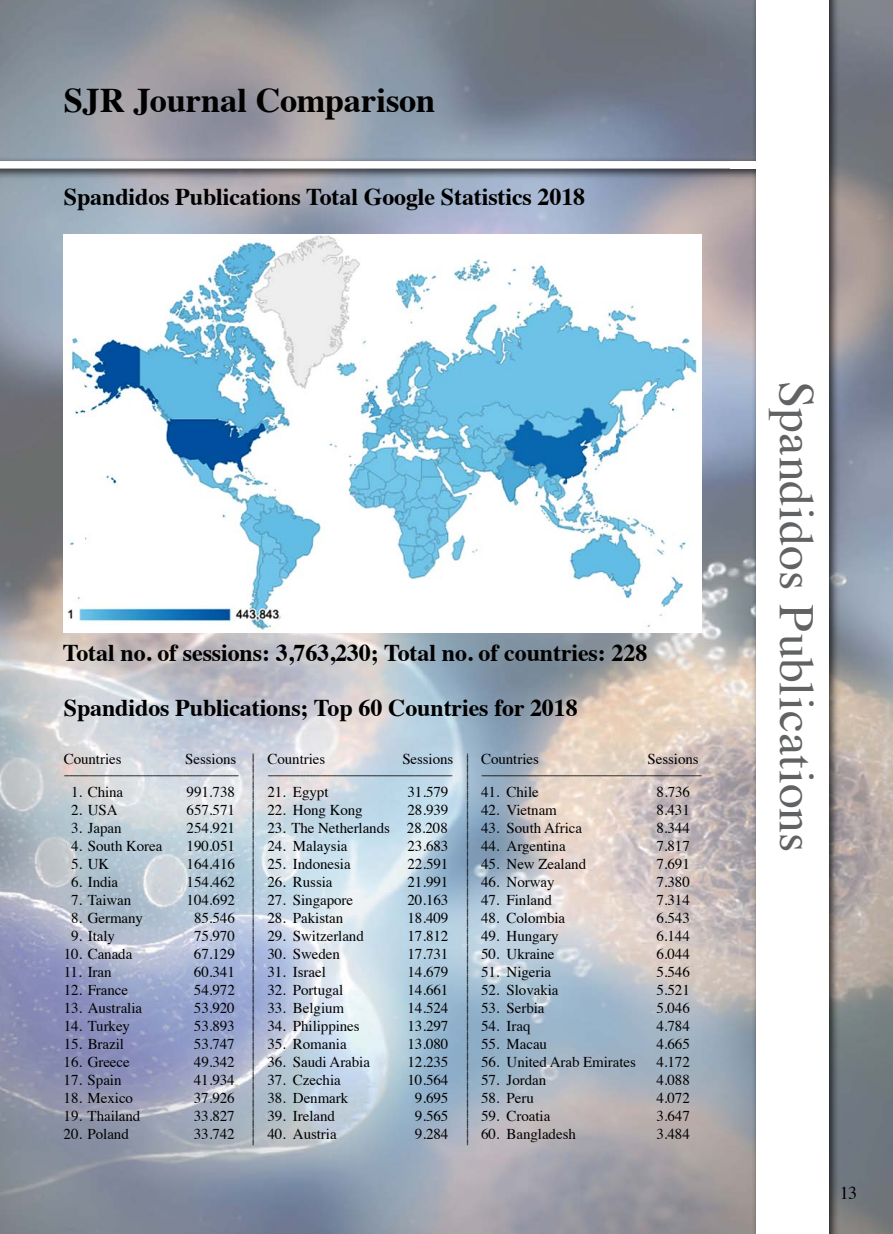
<style>
.page{position:relative;width:893px;height:1234px;background:#fff}
.page>*{position:absolute;margin:0;border:0;box-sizing:border-box;transform-origin:0 0}
.t1{font:49.5px "Times";letter-spacing:.005em;color:#606263}
.t2{font:700 34.5px "Times";letter-spacing:-.01em;color:#000}
.t3{font:700 24px "Times";letter-spacing:-.005em;color:#000}
.t4{font:18px "Times";color:#000}
.t5{font:15px/15px "Times";letter-spacing:-.005em;color:#000;text-align:right}
</style>
<div class="page">
<img style="left:0;top:0;width:893px;height:1233px">
<div style="left:0;top:156px;width:773px;height:23px;background:#000;opacity:.8"></div>
<div style="left:0;top:161px;width:762px;height:7px;background:#fff"></div>
<div style="left:751px;top:0;width:89px;height:1233px;background:#000;opacity:.75"></div>
<div style="left:756px;top:0;width:73px;height:1233px;background:#fff"></div>
<img style="left:64px;top:234px;width:638px;height:398px">
<div style="left:730px;top:161px;width:52px;height:8px;background:#fff"></div>
<h2 class="t2" style="left:64px;top:68px;width:373px">SJR Journal Comparison</h2>
<h3 class="t3" style="left:64px;top:174px;width:523px">Spandidos Publications Total Google Statistics 2018</h3>
<h3 class="t3" style="left:63px;top:629px;width:586px">Total no. of sessions: 3,763,230; Total no. of countries: 228</h3>
<h3 class="t3" style="left:64px;top:684px;width:515px">Spandidos Publications; Top 60 Countries for 2018</h3>
<p class="t5" style="left:64px;top:750px;width:59px">Countries</p>
<p class="t5" style="left:264px;top:752px;width:395px;rotate:90deg">---------------------------------------------------------------------------------------------------------------------</p>
<p class="t5" style="left:478px;top:752px;width:395px;rotate:90deg">---------------------------------------------------------------------------------------------------------------------</p>
<p class="t5" style="left:64px;top:750px;width:177px">Sessions ----------------------------------------------------</p>
<p class="t5" style="left:71px;top:783px;width:54px">1. China</p>
<p class="t5" style="left:187px;top:783px;width:50px">991.738</p>
<p class="t5" style="left:71px;top:801px;width:48px">2. USA</p>
<p class="t5" style="left:187px;top:801px;width:50px">657.571</p>
<p class="t5" style="left:71px;top:819px;width:52px">3. Japan</p>
<p class="t5" style="left:187px;top:819px;width:50px">254.921</p>
<p class="t5" style="left:71px;top:837px;width:93px">4. South Korea</p>
<p class="t5" style="left:187px;top:837px;width:50px">190.051</p>
<p class="t5" style="left:71px;top:855px;width:40px">5. UK</p>
<p class="t5" style="left:187px;top:855px;width:50px">164.416</p>
<p class="t5" style="left:71px;top:873px;width:49px">6. India</p>
<p class="t5" style="left:187px;top:873px;width:50px">154.462</p>
<p class="t5" style="left:71px;top:891px;width:62px">7. Taiwan</p>
<p class="t5" style="left:187px;top:891px;width:50px">104.692</p>
<p class="t5" style="left:71px;top:909px;width:74px">8. Germany</p>
<p class="t5" style="left:194px;top:909px;width:42px">85.546</p>
<p class="t5" style="left:71px;top:927px;width:45px">9. Italy</p>
<p class="t5" style="left:194px;top:927px;width:42px">75.970</p>
<p class="t5" style="left:64px;top:945px;width:70px">10. Canada</p>
<p class="t5" style="left:194px;top:945px;width:42px">67.129</p>
<p class="t5" style="left:64px;top:963px;width:49px">11. Iran</p>
<p class="t5" style="left:194px;top:963px;width:42px">60.341</p>
<p class="t5" style="left:64px;top:981px;width:66px">12. France</p>
<p class="t5" style="left:194px;top:981px;width:42px">54.972</p>
<p class="t5" style="left:64px;top:999px;width:80px">13. Australia</p>
<p class="t5" style="left:194px;top:999px;width:42px">53.920</p>
<p class="t5" style="left:64px;top:1017px;width:68px">14. Turkey</p>
<p class="t5" style="left:194px;top:1017px;width:42px">53.893</p>
<p class="t5" style="left:64px;top:1035px;width:62px">15. Brazil</p>
<p class="t5" style="left:194px;top:1035px;width:42px">53.747</p>
<p class="t5" style="left:64px;top:1053px;width:68px">16. Greece</p>
<p class="t5" style="left:194px;top:1053px;width:42px">49.342</p>
<p class="t5" style="left:64px;top:1071px;width:59px">17. Spain</p>
<p class="t5" style="left:194px;top:1071px;width:42px">41.934</p>
<p class="t5" style="left:64px;top:1089px;width:71px">18. Mexico</p>
<p class="t5" style="left:194px;top:1089px;width:42px">37.926</p>
<p class="t5" style="left:64px;top:1107px;width:78px">19. Thailand</p>
<p class="t5" style="left:194px;top:1107px;width:42px">33.827</p>
<p class="t5" style="left:64px;top:1125px;width:67px">20. Poland</p>
<p class="t5" style="left:194px;top:1125px;width:42px">33.742</p>
<p class="t5" style="left:267px;top:750px;width:187px">Sessions -------------------------------------------------------</p>
<p class="t5" style="left:267px;top:783px;width:63px">21. Egypt</p>
<p class="t5" style="left:408px;top:783px;width:42px">31.579</p>
<p class="t5" style="left:267px;top:801px;width:97px">22. Hong Kong</p>
<p class="t5" style="left:408px;top:801px;width:42px">28.939</p>
<p class="t5" style="left:267px;top:819px;width:182px">23. The Netherlands 28.208</p>
<p class="t5" style="left:267px;top:837px;width:81px">24. Malaysia</p>
<p class="t5" style="left:408px;top:837px;width:42px">23.683</p>
<p class="t5" style="left:267px;top:855px;width:85px">25. Indonesia</p>
<p class="t5" style="left:408px;top:855px;width:42px">22.591</p>
<p class="t5" style="left:267px;top:873px;width:67px">26. Russia</p>
<p class="t5" style="left:408px;top:873px;width:42px">21.991</p>
<p class="t5" style="left:267px;top:891px;width:87px">27. Singapore</p>
<p class="t5" style="left:408px;top:891px;width:42px">20.163</p>
<p class="t5" style="left:267px;top:909px;width:77px">28. Pakistan</p>
<p class="t5" style="left:408px;top:909px;width:42px">18.409</p>
<p class="t5" style="left:267px;top:927px;width:98px">29. Switzerland</p>
<p class="t5" style="left:408px;top:927px;width:42px">17.812</p>
<p class="t5" style="left:267px;top:945px;width:74px">30. Sweden</p>
<p class="t5" style="left:408px;top:945px;width:42px">17.731</p>
<p class="t5" style="left:267px;top:963px;width:60px">31. Israel</p>
<p class="t5" style="left:408px;top:963px;width:42px">14.679</p>
<p class="t5" style="left:267px;top:981px;width:77px">32. Portugal</p>
<p class="t5" style="left:408px;top:981px;width:42px">14.661</p>
<p class="t5" style="left:267px;top:999px;width:78px">33. Belgium</p>
<p class="t5" style="left:408px;top:999px;width:42px">14.524</p>
<p class="t5" style="left:267px;top:1017px;width:94px">34. Philippines</p>
<p class="t5" style="left:408px;top:1017px;width:42px">13.297</p>
<p class="t5" style="left:267px;top:1035px;width:81px">35. Romania</p>
<p class="t5" style="left:408px;top:1035px;width:42px">13.080</p>
<p class="t5" style="left:267px;top:1053px;width:104px">36. Saudi Arabia</p>
<p class="t5" style="left:407px;top:1053px;width:42px">12.235</p>
<p class="t5" style="left:267px;top:1071px;width:75px">37. Czechia</p>
<p class="t5" style="left:407px;top:1071px;width:42px">10.564</p>
<p class="t5" style="left:267px;top:1089px;width:82px">38. Denmark</p>
<p class="t5" style="left:415px;top:1089px;width:35px">9.695</p>
<p class="t5" style="left:267px;top:1107px;width:69px">39. Ireland</p>
<p class="t5" style="left:415px;top:1107px;width:35px">9.565</p>
<p class="t5" style="left:267px;top:1125px;width:71px">40. Austria</p>
<p class="t5" style="left:415px;top:1125px;width:35px">9.284</p>
<p class="t5" style="left:267px;top:750px;width:59px">Countries</p>
<p class="t5" style="left:481px;top:750px;width:223px">Sessions ------------------------------------------------------------------</p>
<p class="t5" style="left:481px;top:783px;width:59px">41. Chile</p>
<p class="t5" style="left:657px;top:783px;width:35px">8.736</p>
<p class="t5" style="left:481px;top:801px;width:77px">42. Vietnam</p>
<p class="t5" style="left:656px;top:801px;width:35px">8.431</p>
<p class="t5" style="left:481px;top:819px;width:102px">43. South Africa</p>
<p class="t5" style="left:656px;top:819px;width:35px">8.344</p>
<p class="t5" style="left:481px;top:837px;width:86px">44. Argentina</p>
<p class="t5" style="left:656px;top:837px;width:35px">7.817</p>
<p class="t5" style="left:481px;top:855px;width:107px">45. New Zealand</p>
<p class="t5" style="left:656px;top:855px;width:35px">7.691</p>
<p class="t5" style="left:481px;top:873px;width:75px">46. Norway</p>
<p class="t5" style="left:656px;top:873px;width:35px">7.380</p>
<p class="t5" style="left:481px;top:891px;width:72px">47. Finland</p>
<p class="t5" style="left:656px;top:891px;width:35px">7.314</p>
<p class="t5" style="left:481px;top:909px;width:86px">48. Colombia</p>
<p class="t5" style="left:656px;top:909px;width:35px">6.543</p>
<p class="t5" style="left:481px;top:927px;width:79px">49. Hungary</p>
<p class="t5" style="left:656px;top:927px;width:35px">6.144</p>
<p class="t5" style="left:481px;top:945px;width:75px">50. Ukraine</p>
<p class="t5" style="left:656px;top:945px;width:35px">6.044</p>
<p class="t5" style="left:481px;top:963px;width:72px">51. Nigeria</p>
<p class="t5" style="left:656px;top:963px;width:35px">5.546</p>
<p class="t5" style="left:481px;top:981px;width:79px">52. Slovakia</p>
<p class="t5" style="left:656px;top:981px;width:35px">5.521</p>
<p class="t5" style="left:481px;top:999px;width:65px">53. Serbia</p>
<p class="t5" style="left:656px;top:999px;width:35px">5.046</p>
<p class="t5" style="left:481px;top:1017px;width:51px">54. Iraq</p>
<p class="t5" style="left:656px;top:1017px;width:35px">4.784</p>
<p class="t5" style="left:481px;top:1035px;width:68px">55. Macau</p>
<p class="t5" style="left:656px;top:1035px;width:35px">4.665</p>
<p class="t5" style="left:481px;top:1053px;width:156px">56. United Arab Emirates</p>
<p class="t5" style="left:656px;top:1053px;width:35px">4.172</p>
<p class="t5" style="left:481px;top:1071px;width:67px">57. Jordan</p>
<p class="t5" style="left:656px;top:1071px;width:35px">4.088</p>
<p class="t5" style="left:481px;top:1089px;width:54px">58. Peru</p>
<p class="t5" style="left:656px;top:1089px;width:35px">4.072</p>
<p class="t5" style="left:481px;top:1107px;width:71px">59. Croatia</p>
<p class="t5" style="left:656px;top:1107px;width:35px">3.647</p>
<p class="t5" style="left:481px;top:1125px;width:96px">60. Bangladesh</p>
<p class="t5" style="left:656px;top:1125px;width:35px">3.484</p>
<p class="t5" style="left:481px;top:750px;width:59px">Countries</p>
<h1 class="t1" style="left:843px;top:381px;width:473px;rotate:90deg">Spandidos Publications</h1>
<p class="t4" style="left:840px;top:1175px;width:19px">13</p>
</div>
